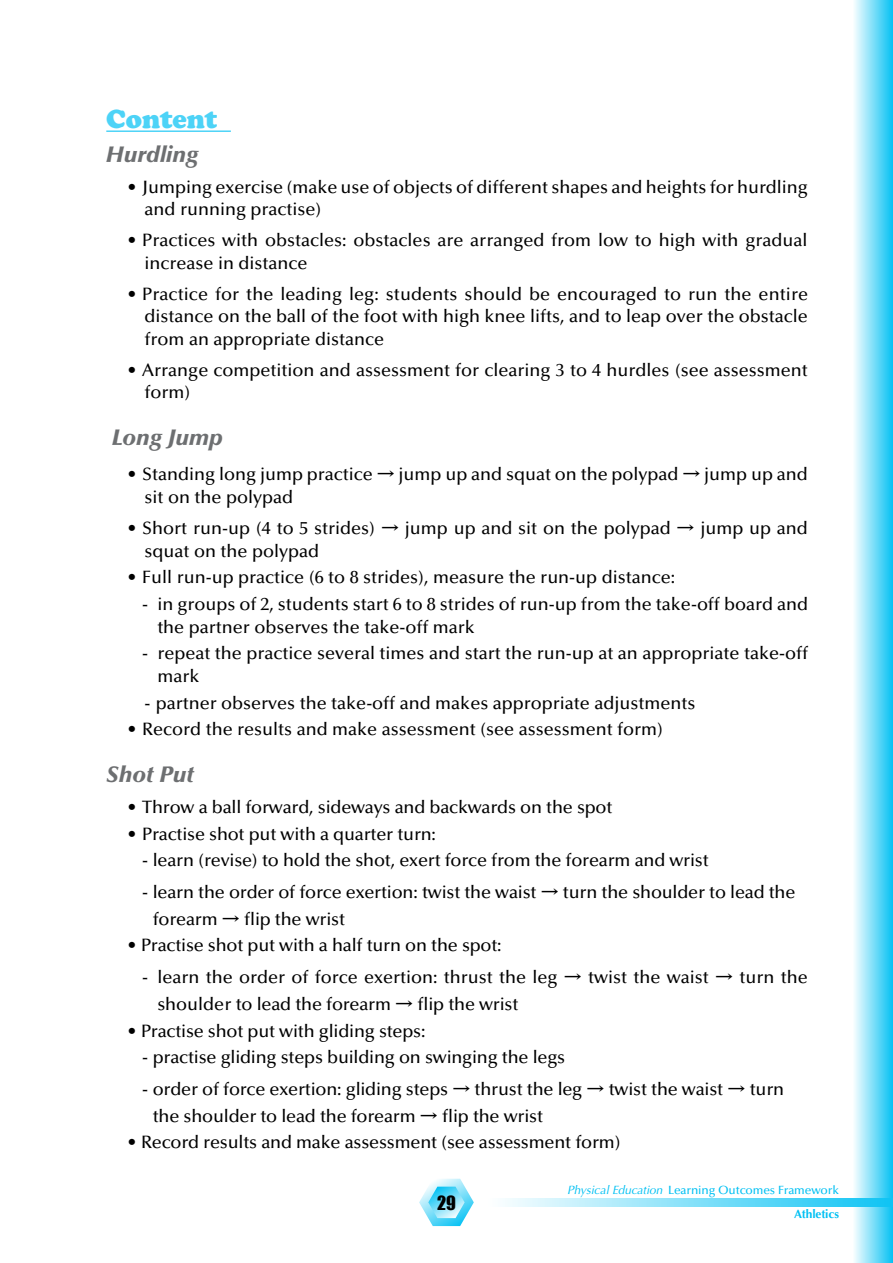
<style>
.page{position:relative;width:893px;height:1263px;background:#fff}
.page>*{position:absolute;margin:0;border:0;box-sizing:border-box;transform-origin:0 0}
.t1{font:900 27px "Cooper";color:#4dd3f7}
.t2{font:italic 900 22.5px "Optima";color:#6d6f71}
.t3{font:500 18px/22.5px "Optima";color:#000}
.t4{font:18px "Impact";color:#000}
.t5{font:500 12px/24.8px "Optima";letter-spacing:-.01em;color:#00c0f3;text-align:right}
.s1{font-family:"MS Gothic";font-weight:400}
.s2{font-weight:400;font-style:italic}
.s3{font-weight:700}
</style>
<div class="page">
<div style="left:852px;top:0;width:41px;height:1263px;background:linear-gradient(to right,#fff,#07c2f3)"></div>
<svg style="left:419px;top:1179px;width:55px;height:47px"></svg>
<svg style="left:505px;top:1198px;width:388px;height:9px"></svg>
<hr style="left:106px;top:130px;width:125px;height:2px;background:#4dd3f7">
<h1 class="t1" style="left:106px;top:103px;width:113px">Content</h1>
<p class="t2" style="left:106px;top:141px;width:94px">Hurdling</p>
<p class="t3" style="left:145px;top:176px;width:665px;text-indent:-17px">• Jumping exercise (make use of objects of different shapes and heights for hurdling and running practise)</p>
<p class="t3" style="left:145px;top:229px;width:664px;text-indent:-17px">• Practices with obstacles: obstacles are arranged from low to high with gradual increase in distance</p>
<p class="t3" style="left:145px;top:283px;width:665px;text-align:justify;text-indent:-17px">• Practice for the leading leg: students should be encouraged to run the entire distance on the ball of the foot with high knee lifts, and to leap over the obstacle from an appropriate distance</p>
<p class="t3" style="left:145px;top:359px;width:665px;text-indent:-17px">• Arrange competition and assessment for clearing 3 to 4 hurdles (see assessment form)</p>
<p class="t2" style="left:112px;top:424px;width:113px">Long Jump</p>
<p class="t3" style="left:145px;top:464px;width:665px;text-indent:-17px">• Standing long jump practice <span class="s1">→</span> jump up and squat on the polypad <span class="s1">→</span> jump up and sit on the polypad</p>
<p class="t3" style="left:145px;top:517px;width:665px;text-indent:-17px">• Short run-up (4 to 5 strides) <span class="s1">→</span> jump up and sit on the polypad <span class="s1">→</span> jump up and squat on the polypad</p>
<p class="t3" style="left:128px;top:567px;width:549px">• Full run-up practice (6 to 8 strides), measure the run-up distance:</p>
<p class="t3" style="left:157px;top:593px;width:652px;text-indent:-15px">- in groups of 2, students start 6 to 8 strides of run-up from the take-off board and the partner observes the take-off mark</p>
<p class="t3" style="left:157px;top:643px;width:652px;text-indent:-15px">- repeat the practice several times and start the run-up at an appropriate take-off mark</p>
<p class="t3" style="left:145px;top:692px;width:552px">- partner observes the take-off and makes appropriate adjustments</p>
<p class="t3" style="left:128px;top:719px;width:537px">• Record the results and make assessment (see assessment form)</p>
<p class="t2" style="left:106px;top:761px;width:89px">Shot Put</p>
<p class="t3" style="left:128px;top:796px;width:486px">• Throw a ball forward, sideways and backwards on the spot</p>
<p class="t3" style="left:128px;top:823px;width:310px">• Practise shot put with a quarter turn:</p>
<p class="t3" style="left:142px;top:850px;width:568px">- learn (revise) to hold the shot, exert force from the forearm and wrist</p>
<p class="t3" style="left:153px;top:879px;width:644px;line-height:27px;text-indent:-10px">- learn the order of force exertion: twist the waist <span class="s1">→</span> turn the shoulder to lead the forearm <span class="s1">→</span> flip the wrist</p>
<p class="t3" style="left:128px;top:935px;width:376px">• Practise shot put with a half turn on the spot:</p>
<p class="t3" style="left:157px;top:964px;width:652px;line-height:27px;text-indent:-15px">- learn the order of force exertion: thrust the leg <span class="s1">→</span> twist the waist <span class="s1">→</span> turn the shoulder to lead the forearm <span class="s1">→</span> flip the wrist</p>
<p class="t3" style="left:128px;top:1020px;width:300px">• Practise shot put with gliding steps:</p>
<p class="t3" style="left:142px;top:1046px;width:424px">- practise gliding steps building on swinging the legs</p>
<p class="t3" style="left:153px;top:1075px;width:633px;line-height:27px;text-indent:-10px">- order of force exertion: gliding steps <span class="s1">→</span> thrust the leg <span class="s1">→</span> twist the waist <span class="s1">→</span> turn the shoulder to lead the forearm <span class="s1">→</span> flip the wrist</p>
<p class="t3" style="left:128px;top:1131px;width:495px">• Record results and make assessment (see assessment form)</p>
<p class="t4" style="left:437px;top:1192px;width:10px">29</p>
<p class="t5" style="left:567px;top:1177px;width:273px"><span class="s2">Physical Education</span> Learning Outcomes Framework<br><span class="s3">Athletics</span></p>
</div>
